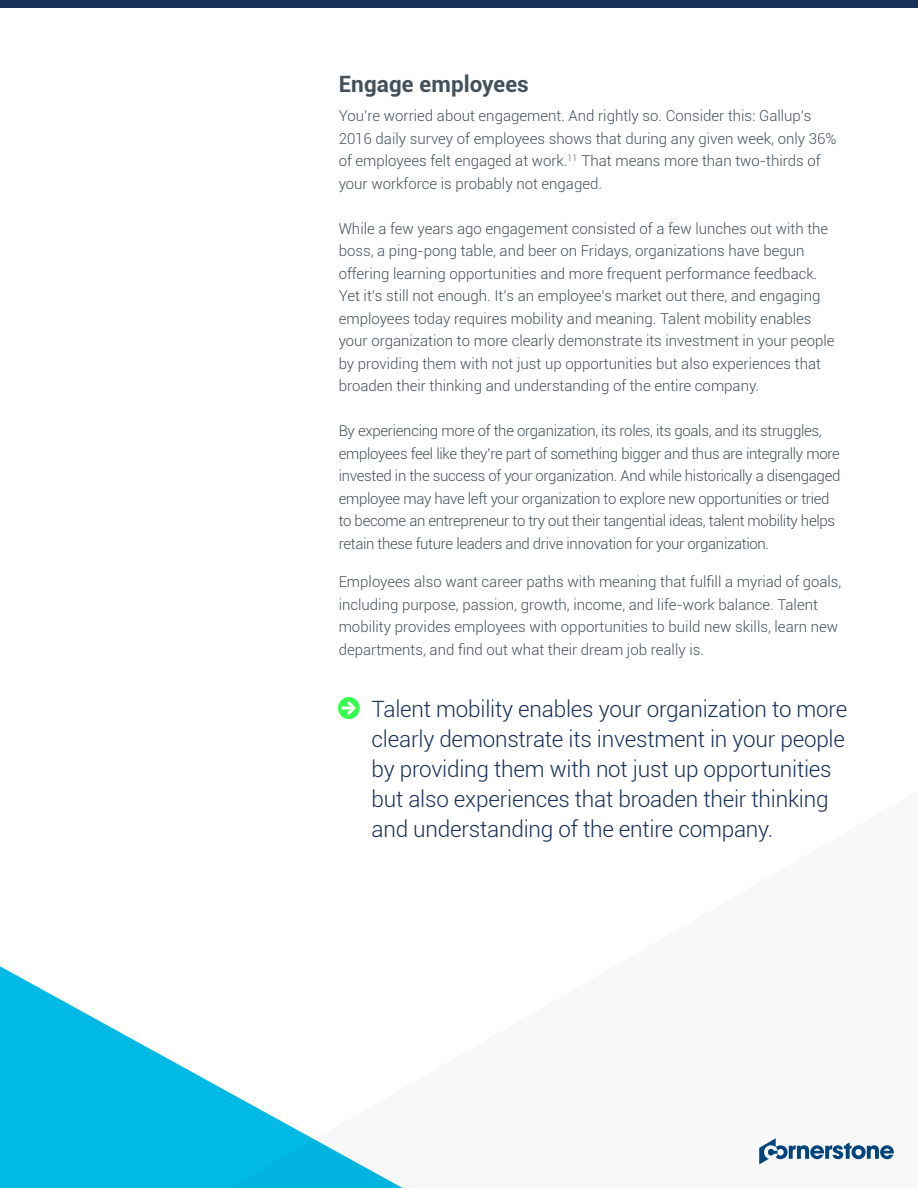
<style>
.page{position:relative;width:918px;height:1188px;background:#fff}
.page>*{position:absolute;margin:0;border:0;box-sizing:border-box;transform-origin:0 0}
.t1{font:300 22.5px/30px "Roboto";letter-spacing:-.01em;color:#193059}
.t2{font:700 22.5px "Roboto";letter-spacing:.005em;color:#43505a}
.t3{font:300 15px/22.5px "Roboto";color:#43505a}
.t4{font:300 15px/22.5px "Roboto";letter-spacing:-.02em;color:#43505a}
.s1{color:#435363}
</style>
<div class="page">
<div style="left:0;top:0;width:918px;height:8px;background:#193059"></div>
<svg style="left:0;top:966px;width:153px;height:222px;fill:#00b9e4"></svg>
<svg style="left:153px;top:1050px;width:741px;height:138px"></svg>
<svg style="left:338px;top:697px;width:22px;height:22px"></svg>
<h1 class="t2" style="left:339px;top:68px;width:192px">Engage employees</h1>
<p class="t3" style="left:339px;top:104px;width:499px">You’re worried about engagement. And rightly so. Consider this: Gallup’s 2016 daily survey of employees shows that during any given week, only 36% of employees felt engaged at wo<span class="s1">rk.</span><sup>11</sup> That means more than two-thirds of your workforce is probably not engaged.</p>
<p class="t3" style="left:339px;top:217px;width:497px">While a few years ago engagement consisted of a few lunches out with the boss, a ping-pong table, and beer on Fridays, organizations have begun offering learning opportunities and more frequent performance feedback.<br>Yet it’s still not enough. It’s an employee’s market out there, and engaging employees today requires mobility and meaning. Talent mobility enables your organization to more clearly demonstrate its investment in your people by providing them with not just up opportunities but also experiences that broaden their thinking and understanding of the entire company.</p>
<p class="t4" style="left:339px;top:419px;width:503px">By experiencing more of the organization, its roles, its goals, and its struggles, employees feel like they’re part of something bigger and thus are integrally more invested in the success of your organization. And while historically a disengaged employee may have left your organization to explore new opportunities or tried to become an entrepreneur to try out their tangential ideas, talent mobility helps retain these future leaders and drive innovation for your organization.</p>
<p class="t3" style="left:339px;top:570px;width:504px">Employees also want career paths with meaning that fulfill a myriad of goals, including purpose, passion, growth, income, and life-work balance. Talent mobility provides employees with opportunities to build new skills, learn new departments, and find out what their dream job really is.</p>
<p class="t1" style="left:372px;top:693px;width:477px">Talent mobility enables your organization to more clearly demonstrate its investment in your people by providing them with not just up opportunities but also experiences that broaden their thinking and understanding of the entire company.</p>
</div>
